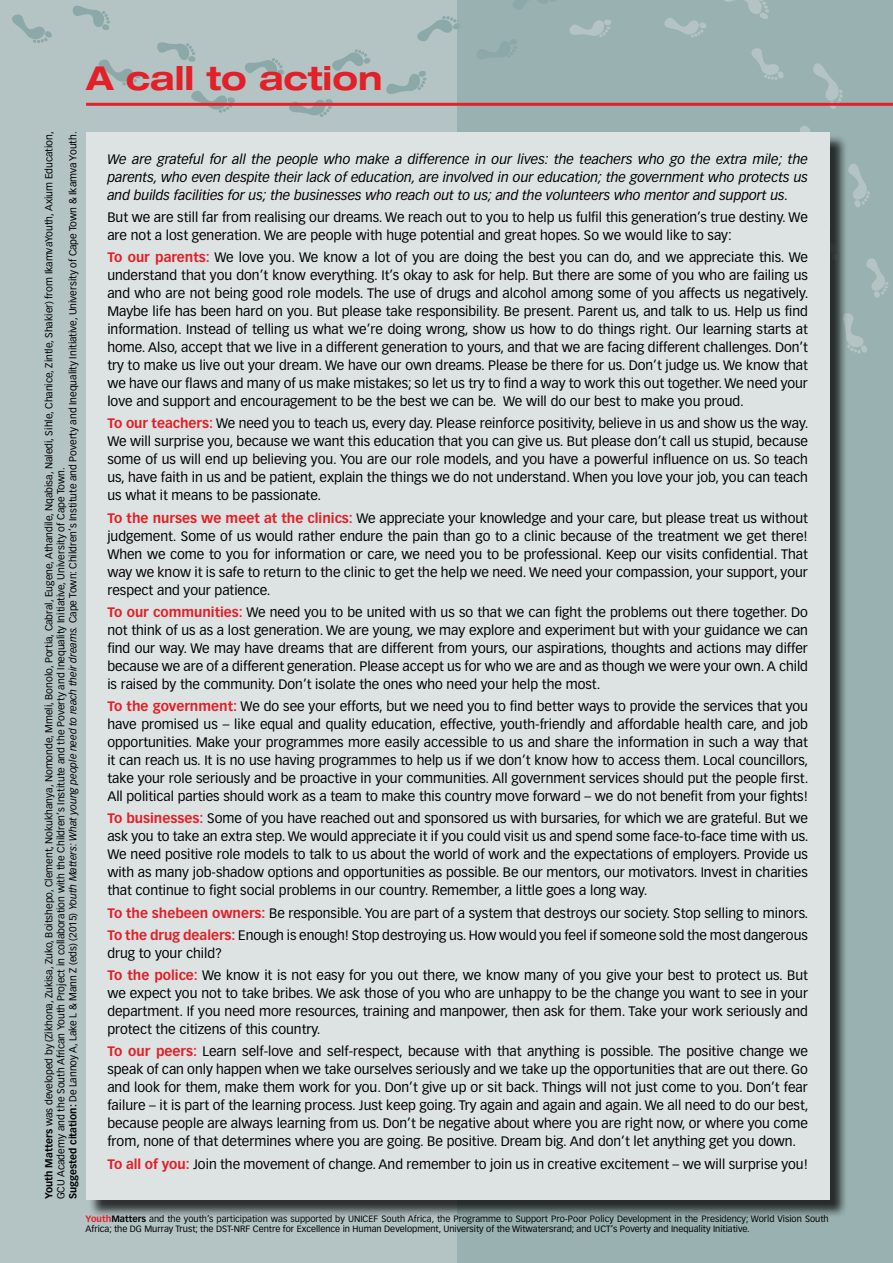
<style>
.page{position:relative;width:893px;height:1263px;background:#fff}
.page>*{position:absolute;margin:0;border:0;box-sizing:border-box;transform-origin:0 0}
.t1{font:700 expanded 33px "Helvetica Neue LT Std";color:#e31f27}
.t2{font:13.5px/18px "Vectora LT Std";color:#000;text-align:justify}
.t3{font:italic 13.5px/18px "Vectora LT Std";color:#000;text-align:justify}
.t4{font:10.05px/12px "Vectora LT Std";color:#000}
.t5{font:9px/9.8px "Vectora LT Std";color:#000}
.s1{font-weight:700}
.s2{font-style:italic}
.s3{font-weight:700;color:#e31f27}
</style>
<div class="page">
<div style="left:0;top:0;width:457px;height:1263px;background:#b4c3c4"></div>
<div style="left:457px;top:0;width:436px;height:1263px;background:#99b1b1"></div>
<svg style="left:10px;top:13px;width:42px;height:31px"></svg>
<svg style="left:72px;top:4px;width:38px;height:27px"></svg>
<svg style="left:97px;top:58px;width:44px;height:28px"></svg>
<svg style="left:157px;top:41px;width:39px;height:22px"></svg>
<svg style="left:190px;top:89px;width:45px;height:24px"></svg>
<svg style="left:244px;top:58px;width:41px;height:19px"></svg>
<svg style="left:288px;top:98px;width:45px;height:19px"></svg>
<svg style="left:332px;top:49px;width:39px;height:22px"></svg>
<svg style="left:386px;top:70px;width:41px;height:26px"></svg>
<svg style="left:416px;top:15px;width:44px;height:28px"></svg>
<svg style="left:477px;top:39px;width:40px;height:20px"></svg>
<svg style="left:513px;top:0;width:42px;height:9px"></svg>
<svg style="left:569px;top:19px;width:42px;height:18px"></svg>
<svg style="left:664px;top:18px;width:43px;height:20px"></svg>
<svg style="left:724px;top:0;width:45px;height:19px"></svg>
<svg style="left:751px;top:48px;width:33px;height:32px"></svg>
<svg style="left:813px;top:63px;width:30px;height:46px"></svg>
<svg style="left:800px;top:126px;width:10px;height:6px"></svg>
<svg style="left:848px;top:164px;width:22px;height:44px"></svg>
<svg style="left:866px;top:258px;width:23px;height:40px"></svg>
<svg style="left:848px;top:313px;width:19px;height:41px"></svg>
<div style="left:88px;top:134px;width:760px;height:1084px;background:#000;opacity:.75"></div>
<div style="left:86px;top:132px;width:743px;height:1067px;background:#dde3e3"></div>
<hr style="left:86px;top:103px;width:807px;height:3px;background:#e31f27">
<h1 class="t1" style="left:86px;top:58px;width:298px">A call to action</h1>
<p class="t4" style="left:43px;top:1199px;width:1069px;rotate:-90deg"><span class="s1">Youth Matters</span> was developed by (Zikhona, Zukisa, Zuko, Boitshepo, Clement, Nokukhanya, Nomonde, Mmeli, Bonolo, Portia, Cabral, Eugene, Athandile, Nqabisa, Naledi, Sihle, Chanice, Zintle, Shakier) from IkamvaYouth, Axium Education,<br>GCU Academy and the South African Youth Project in collaboration with the Children’s Institute and the Poverty and Inequality Initiative, University of Cape Town.<br><span class="s1">Suggested citation:</span> De Lannoy A, Lake L &amp; Mann Z (eds) (2015) <span class="s2">Youth Matters: What young people need to reach their dreams.</span> Cape Town: Children’s Institute and Poverty and Inequality Initiative, University of Cape Town &amp; Ikamva Youth.</p>
<p class="t3" style="left:107px;top:150px;width:702px">We are grateful for all the people who make a difference in our lives: the teachers who go the extra mile; the parents, who even despite their lack of education, are involved in our education; the government who protects us and builds facilities for us; the businesses who reach out to us; and the volunteers who mentor and support us.</p>
<p class="t2" style="left:107px;top:208px;width:702px">But we are still far from realising our dreams. We reach out to you to help us fulfil this generation’s true destiny. We are not a lost generation. We are people with huge potential and great hopes. So we would like to say:</p>
<p class="t2" style="left:107px;top:248px;width:703px"><span class="s3">To our parents:</span> We love you. We know a lot of you are doing the best you can do, and we appreciate this. We understand that you don’t know everything. It’s okay to ask for help. But there are some of you who are failing us and who are not being good role models. The use of drugs and alcohol among some of you affects us negatively.<br>Maybe life has been hard on you. But please take responsibility. Be present. Parent us, and talk to us. Help us find information. Instead of telling us what we’re doing wrong, show us how to do things right. Our learning starts at home. Also, accept that we live in a different generation to yours, and that we are facing different challenges. Don’t try to make us live out your dream. We have our own dreams. Please be there for us. Don’t judge us. We know that we have our flaws and many of us make mistakes; so let us try to find a way to work this out together. We need your love and support and encouragement to be the best we can be. We will do our best to make you proud.</p>
<p class="t2" style="left:107px;top:415px;width:703px"><span class="s3">To our teachers:</span> We need you to teach us, every day. Please reinforce positivity, believe in us and show us the way.<br>We will surprise you, because we want this education that you can give us. But please don’t call us stupid, because some of us will end up believing you. You are our role models, and you have a powerful influence on us. So teach us, have faith in us and be patient, explain the things we do not understand. When you love your job, you can teach us what it means to be passionate.</p>
<p class="t2" style="left:107px;top:509px;width:702px"><span class="s3">To the nurses we meet at the clinics:</span> We appreciate your knowledge and your care, but please treat us without judgement. Some of us would rather endure the pain than go to a clinic because of the treatment we get there!<br>When we come to you for information or care, we need you to be professional. Keep our visits confidential. That way we know it is safe to return to the clinic to get the help we need. We need your compassion, your support, your respect and your patience.</p>
<p class="t2" style="left:107px;top:603px;width:702px"><span class="s3">To our communities:</span> We need you to be united with us so that we can fight the problems out there together. Do not think of us as a lost generation. We are young, we may explore and experiment but with your guidance we can find our way. We may have dreams that are different from yours, our aspirations, thoughts and actions may differ because we are of a different generation. Please accept us for who we are and as though we were your own. A child is raised by the community. Don’t isolate the ones who need your help the most.</p>
<p class="t2" style="left:107px;top:697px;width:703px"><span class="s3">To the government:</span> We do see your efforts, but we need you to find better ways to provide the services that you have promised us – like equal and quality education, effective, youth-friendly and affordable health care, and job opportunities. Make your programmes more easily accessible to us and share the information in such a way that it can reach us. It is no use having programmes to help us if we don’t know how to access them. Local councillors, take your role seriously and be proactive in your communities. All government services should put the people first.<br>All political parties should work as a team to make this country move forward – we do not benefit from your fights!</p>
<p class="t2" style="left:107px;top:809px;width:703px"><span class="s3">To businesses:</span> Some of you have reached out and sponsored us with bursaries, for which we are grateful. But we ask you to take an extra step. We would appreciate it if you could visit us and spend some face-to-face time with us.<br>We need positive role models to talk to us about the world of work and the expectations of employers. Provide us with as many job-shadow options and opportunities as possible. Be our mentors, our motivators. Invest in charities that continue to fight social problems in our country. Remember, a little goes a long way.</p>
<p class="t2" style="left:107px;top:902px;width:702px;line-height:22.2px"><span class="s3">To the shebeen owners:</span> Be responsible. You are part of a system that destroys our society. Stop selling to minors.<br><span class="s3">To the drug dealers:</span> Enough is enough! Stop destroying us. How would you feel if someone sold the most dangerous</p>
<p class="t2" style="left:107px;top:942px;width:702px;line-height:22.2px">drug to your child?<br><span class="s3">To the police:</span> We know it is not easy for you out there, we know many of you give your best to protect us. But</p>
<p class="t2" style="left:107px;top:984px;width:702px">we expect you not to take bribes. We ask those of you who are unhappy to be the change you want to see in your department. If you need more resources, training and manpower, then ask for them. Take your work seriously and protect the citizens of this country.</p>
<p class="t2" style="left:107px;top:1042px;width:703px"><span class="s3">To our peers:</span> Learn self-love and self-respect, because with that anything is possible. The positive change we speak of can only happen when we take ourselves seriously and we take up the opportunities that are out there. Go and look for them, make them work for you. Don’t give up or sit back. Things will not just come to you. Don’t fear failure – it is part of the learning process. Just keep going. Try again and again and again. We all need to do our best, because people are always learning from us. Don’t be negative about where you are right now, or where you come from, none of that determines where you are going. Be positive. Dream big. And don’t let anything get you down.</p>
<p class="t2" style="left:107px;top:1155px;width:702px"><span class="s3">To all of you:</span> Join the movement of change. And remember to join us in creative excitement – we will surprise you!</p>
<p class="t5" style="left:86px;top:1214px;width:745px"><span class="s3">Youth</span><span class="s1">Matters</span> and the youth’s participation was supported by UNICEF South Africa, the Programme to Support Pro-Poor Policy Development in the Presidency; World Vision South<br>Africa; the DG Murray Trust; the DST-NRF Centre for Excellence in Human Development, University of the Witwatersrand; and UCT’s Poverty and Inequality Initiative.</p>
</div>
